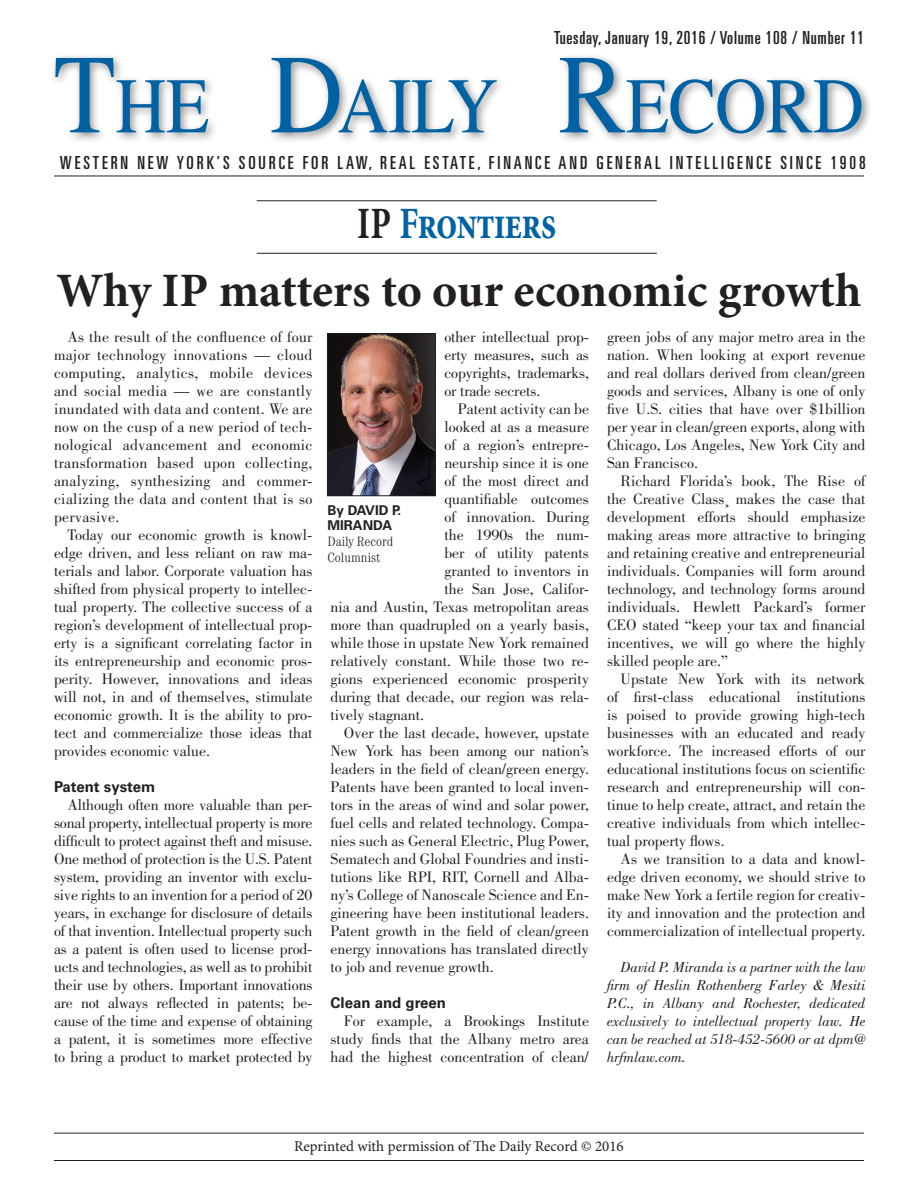
<style>
.page{position:relative;width:918px;height:1188px;background:#fff}
.page>*{position:absolute;margin:0;border:0;box-sizing:border-box;transform-origin:0 0}
.t1{font:78.75px "Times";letter-spacing:-.005em;color:#0062a3;scale:.9 1}
.t2{font:700 48px "Minion Pro";color:#231f20}
.t3{font:700 44.85px "Minion Pro";letter-spacing:-.03em;color:#0062a3;scale:.77 1}
.t4{font:ultra-condensed 18px "Univers LT Std";letter-spacing:.16em;color:#231f20}
.t5{font:ultra-condensed 18px "Univers LT Std";letter-spacing:.045em;color:#231f20}
.t6{font:15.75px/18px "Bodoni Std";color:#231f20;text-align:justify}
.t7{font:italic 15px/18px "Bodoni Std";color:#231f20;text-align:justify}
.t8{font:15px "Minion Pro";color:#231f20}
.t9{font:700 15px "Univers LT Std";color:#231f20}
.t10{font:300 condensed 13.5px/15.8px "Century";color:#231f20}
.t11{font:700 13.5px/15.8px "Univers LT Std";color:#231f20}
.s1{font-size:112.5px}
.s2{color:#231f20}
</style>
<div class="page">
<hr style="left:54px;top:1133px;width:810px;height:1px;background:#231f20">
<hr style="left:54px;top:1160px;width:810px;height:1px;background:#231f20">
<div style="left:50px;top:53px;width:823px;height:91px;background:#231f20;opacity:.5"></div>
<hr style="left:54px;top:176px;width:810px;height:1px;background:#231f20">
<hr style="left:257px;top:253px;width:400px;height:1px;background:#231f20">
<hr style="left:257px;top:201px;width:400px;height:1px;background:#231f20">
<img style="left:329px;top:336px;width:105px;height:158px">
<div style="left:327px;top:334px;width:109px;height:162px;border:1px solid #231f20"></div>
<p class="t5" style="left:554px;top:27px;width:311px">TUESDAY, JANUARY 19, 2016 / VOLUME 108 / NUMBER 11</p>
<h1 class="t1" style="left:54px;top:32px;width:845px"><span class="s1">T</span>HE <span class="s1">D</span>AILY <span class="s1">R</span>ECORD</h1>
<p class="t4" style="left:60px;top:152px;width:807px">WESTERN NEW YORK’S SOURCE FOR LAW, REAL ESTATE, FINANCE AND GENERAL INTELL IGENCE SINCE 1908</p>
<h3 class="t3" style="left:357px;top:192px;width:260px"><span class="s2">IP</span> Frontiers</h3>
<h2 class="t2" style="left:56px;top:257px;width:807px">Why IP matters to our economic growth</h2>
<p class="t6" style="left:54px;top:328px;width:260px;text-indent:13px">As the result of the confluence of four major technology innovations — cloud computing, analytics, mobile devices and social media — we are constantly inundated with data and content. We are now on the cusp of a new period of tech&shy;nological advancement and economic transformation based upon collecting, analyzing, synthesizing and commer&shy;cializing the data and content that is so pervasive.</p>
<p class="t6" style="left:54px;top:526px;width:260px;text-indent:13px">Today our economic growth is knowl&shy;edge driven, and less reliant on raw ma&shy;terials and labor. Corporate valuation has shifted from physical property to intellec&shy;tual property. The collective success of a region’s development of intellectual prop&shy;erty is a significant correlating factor in its entrepreneurship and economic pros&shy;perity. However, innovations and ideas will not, in and of themselves, stimulate economic growth. It is the ability to pro&shy;tect and commercialize those ideas that provides economic value.</p>
<p class="t9" style="left:54px;top:778px;width:103px">Patent system</p>
<p class="t6" style="left:54px;top:796px;width:260px;text-indent:13px">Although often more valuable than per&shy;sonal property, intellectual property is more difficult to protect against theft and misuse.<br>One method of protection is the U.S. Patent system, providing an inventor with exclu&shy;sive rights to an invention for a period of 20 years, in exchange for disclosure of details of that invention. Intellectual property such as a patent is often used to license prod&shy;ucts and technologies, as well as to prohibit their use by others. Important innovations are not always reflected in patents; be&shy;cause of the time and expense of obtaining a patent, it is sometimes more effective to bring a product to market protected by</p>
<p class="t6" style="left:444px;top:328px;width:146px">other intellectual prop&shy;erty measures, such as copyrights, trademarks, or trade secrets.</p>
<p class="t6" style="left:458px;top:400px;width:133px">Patent activity can be</p>
<p class="t6" style="left:444px;top:418px;width:146px">looked at as a measure</p>
<p class="t6" style="left:444px;top:436px;width:146px">of a region’s entrepre-</p>
<p class="t6" style="left:444px;top:454px;width:146px">neurship since it is one</p>
<p class="t6" style="left:444px;top:472px;width:146px">of the most direct and</p>
<p class="t6" style="left:444px;top:490px;width:146px">quantifiable outcomes</p>
<p class="t6" style="left:444px;top:508px;width:146px">of innovation. During</p>
<p class="t6" style="left:444px;top:526px;width:146px">the 1990s the num-</p>
<p class="t6" style="left:444px;top:544px;width:146px">ber of utility patents</p>
<p class="t6" style="left:444px;top:562px;width:146px">granted to inventors in</p>
<p class="t6" style="left:444px;top:580px;width:146px">the San Jose, Califor-</p>
<p class="t6" style="left:330px;top:598px;width:260px">nia and Austin, Texas metropolitan areas</p>
<p class="t6" style="left:330px;top:616px;width:260px">more than quadrupled on a yearly basis,</p>
<p class="t6" style="left:330px;top:634px;width:260px">while those in upstate New York remained</p>
<p class="t6" style="left:330px;top:652px;width:260px">relatively constant. While those two re-</p>
<p class="t6" style="left:330px;top:670px;width:260px">gions experienced economic prosperity</p>
<p class="t6" style="left:330px;top:688px;width:260px">during that decade, our region was rela-</p>
<p class="t6" style="left:330px;top:706px;width:95px">tively stagnant.</p>
<p class="t6" style="left:344px;top:724px;width:247px">Over the last decade, however, upstate</p>
<p class="t6" style="left:330px;top:742px;width:260px">New York has been among our nation’s</p>
<p class="t6" style="left:330px;top:760px;width:260px">leaders in the field of clean/green energy.</p>
<p class="t6" style="left:330px;top:778px;width:260px">Patents have been granted to local inven-</p>
<p class="t6" style="left:330px;top:796px;width:260px">tors in the areas of wind and solar power,</p>
<p class="t6" style="left:330px;top:814px;width:260px">fuel cells and related technology. Compa-</p>
<p class="t6" style="left:330px;top:832px;width:260px">nies such as General Electric, Plug Power,</p>
<p class="t6" style="left:330px;top:850px;width:260px">Sematech and Global Foundries and insti-</p>
<p class="t6" style="left:330px;top:868px;width:260px">tutions like RPI, RIT, Cornell and Alba-</p>
<p class="t6" style="left:330px;top:886px;width:260px">ny’s College of Nanoscale Science and En-</p>
<p class="t6" style="left:330px;top:904px;width:260px">gineering have been institutional leaders.</p>
<p class="t6" style="left:330px;top:922px;width:260px">Patent growth in the field of clean/green</p>
<p class="t6" style="left:330px;top:940px;width:260px">energy innovations has translated directly</p>
<p class="t6" style="left:330px;top:958px;width:165px">to job and revenue growth.</p>
<p class="t9" style="left:330px;top:994px;width:117px">Clean and green</p>
<p class="t6" style="left:331px;top:1012px;width:260px;text-indent:13px">For example, a Brookings Institute study finds that the Albany metro area had the highest concentration of clean/</p>
<p class="t11" style="left:327px;top:502px;width:75px">By David P.<br>Miranda</p>
<p class="t10" style="left:327px;top:533px;width:67px">Daily Record<br>Columnist</p>
<p class="t6" style="left:607px;top:328px;width:260px">green jobs of any major metro area in the nation. When looking at export revenue and real dollars derived from clean/green goods and services, Albany is one of only five U.S. cities that have over $1billion per year in clean/green exports, along with Chicago, Los Angeles, New York City and San Francisco.</p>
<p class="t6" style="left:607px;top:472px;width:260px;text-indent:13px">Richard Florida’s book, The Rise of the Creative Class¸ makes the case that development efforts should emphasize making areas more attractive to bringing and retaining creative and entrepreneurial individuals. Companies will form around technology, and technology forms around individuals. Hewlett Packard’s former CEO stated “keep your tax and financial incentives, we will go where the highly skilled people are.”</p>
<p class="t6" style="left:607px;top:670px;width:260px;text-indent:13px">Upstate New York with its network of first-class educational institutions is poised to provide growing high-tech businesses with an educated and ready workforce. The increased efforts of our educational institutions focus on scientific research and entrepreneurship will con&shy;tinue to help create, attract, and retain the creative individuals from which intellec&shy;tual property flows.</p>
<p class="t6" style="left:607px;top:850px;width:260px;text-indent:13px">As we transition to a data and knowl&shy;edge driven economy, we should strive to make New York a fertile region for creativ&shy;ity and innovation and the protection and commercialization of intellectual property.</p>
<p class="t7" style="left:607px;top:958px;width:260px;text-indent:14px">David P. Miranda is a partner with the law firm of Heslin Rothenberg Farley &amp; Mesiti P.C., in Albany and Rochester, dedicated exclusively to intellectual property law. He can be reached at 518-452-5600 or at dpm@ hrfmlaw.com.</p>
<p class="t8" style="left:294px;top:1136px;width:331px">Reprinted with permission of The Daily Record © 2016</p>
</div>
